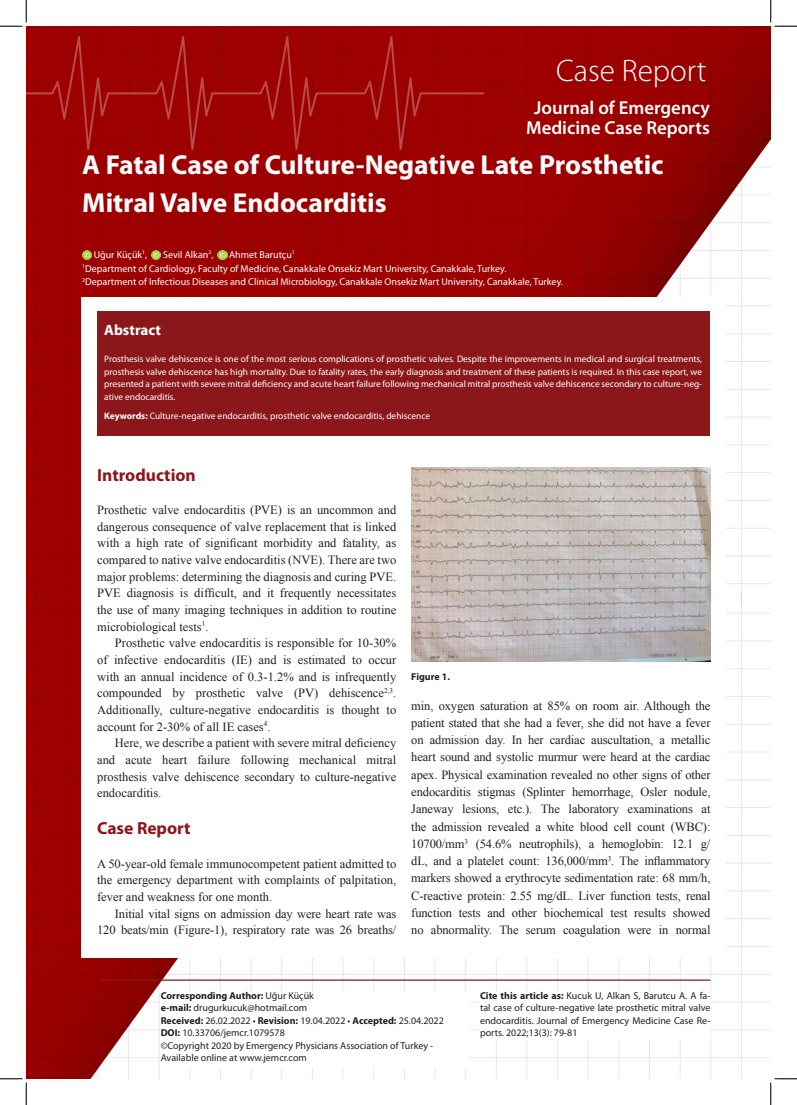
<style>
.page{position:relative;width:797px;height:1105px;background:#fff}
.page>*{position:absolute;margin:0;border:0;box-sizing:border-box;transform-origin:0 0}
.t1{font:300 31.25px "Myriad Pro";color:#fff}
.t2{font:700 27.5px "Myriad Pro";color:#fff}
.t3{font:600 18.75px "Myriad Pro";color:#fff}
.metin{font:700 17.5px "Myriad Pro";color:#8c171a}
.t4{font:700 15px "Myriad Pro";color:#fff}
.metin-2{font:12.5px/16.6px "Times New Roman";color:#231f20;text-align:justify}
.t5{font:10px/12.5px "Myriad Pro";color:#231f20}
.t6{font:10px "Myriad Pro";color:#fff}
.t7{font:700 10px "Myriad Pro";color:#231f20}
.t8{font:9.38px/12.5px "Myriad Pro";color:#fff;text-align:justify}
.s1{font-weight:700}
.s2{font-weight:400}
</style>
<div class="page">
<img style="left:26px;top:26px;width:744px;height:1053px">
<div style="left:82px;top:297px;width:643px;height:661px;background:#fff"></div>
<div style="left:161px;top:991px;width:309px;height:77px;background:#fff"></div>
<div style="left:480px;top:991px;width:230px;height:49px;background:#fff"></div>
<div style="left:98px;top:311px;width:611px;height:125px;background:#8c171a"></div>
<svg style="left:82px;top:250px;width:10px;height:9px"></svg>
<svg style="left:151px;top:250px;width:10px;height:9px"></svg>
<svg style="left:218px;top:250px;width:9px;height:9px"></svg>
<hr style="left:98px;top:979px;width:612px;height:2px;background:#8c171a">
<img style="left:411px;top:467px;width:299px;height:195px">
<svg style="left:0;top:0;width:27px;height:27px"></svg>
<svg style="left:0;top:1078px;width:27px;height:27px"></svg>
<svg style="left:770px;top:0;width:27px;height:27px"></svg>
<svg style="left:770px;top:1078px;width:27px;height:27px"></svg>
<p class="t1" style="left:556px;top:53px;width:152px">Case Report</p>
<p class="t3" style="left:534px;top:96px;width:177px">Journal of Emergency</p>
<p class="t3" style="left:526px;top:116px;width:185px">Medicine Case Reports</p>
<p class="t2" style="left:82px;top:147px;width:583px">A Fatal Case of Culture-Negative Late Prosthetic</p>
<p class="t2" style="left:82px;top:185px;width:306px">Mitral Valve Endocarditis</p>
<p class="t6" style="left:94px;top:248px;width:55px">Uğur Küçük<sup>1</sup>,</p>
<p class="t6" style="left:163px;top:248px;width:52px">Sevil Alkan<sup>2</sup>,</p>
<p class="t6" style="left:229px;top:248px;width:67px">Ahmet Barutçu<sup>1</sup></p>
<p class="t6" style="left:82px;top:262px;width:426px"><sup>1</sup>Department of Cardiology, Faculty of Medicine, Canakkale Onsekiz Mart University, Canakkale, Turkey.</p>
<p class="t6" style="left:82px;top:276px;width:482px"><sup>2</sup>Department of Infectious Diseases and Clinical Microbiology, Canakkale Onsekiz Mart University, Canakkale, Turkey.</p>
<p class="t4" style="left:104px;top:320px;width:58px">Abstract</p>
<p class="t8" style="left:104px;top:352px;width:599px">Prosthesis valve dehiscence is one of the most serious complications of prosthetic valves. Despite the improvements in medical and surgical treatments, prosthesis valve dehiscence has high mortality. Due to fatality rates, the early diagnosis and treatment of these patients is required. In this case report, we presented a patient with severe mitral deficiency and acute heart failure following mechanical mitral prosthesis valve dehiscence secondary to culture-neg&shy;ative endocarditis.</p>
<p class="t8" style="left:104px;top:410px;width:327px"><span class="s1">Keywords:</span> Culture-negative endocarditis, prosthetic valve endocarditis, dehiscence</p>
<p class="metin" style="left:97px;top:463px;width:100px">Introduction</p>
<p class="metin-2" style="left:97px;top:501px;width:301px">Prosthetic valve endocarditis (PVE) is an uncommon and dangerous consequence of valve replacement that is linked with a high rate of significant morbidity and fatality, as compared to native valve endocarditis (NVE). There are two major problems: determining the diagnosis and curing PVE.<br>PVE diagnosis is difficult, and it frequently necessitates the use of many imaging techniques in addition to routine microbiological tests<sup>1</sup>.</p>
<p class="metin-2" style="left:97px;top:634px;width:301px;text-indent:18px">Prosthetic valve endocarditis is responsible for 10-30% of infective endocarditis (IE) and is estimated to occur with an annual incidence of 0.3-1.2% and is infrequently compounded by prosthetic valve (PV) dehiscence<sup>2,3</sup>.<br>Additionally, culture-negative endocarditis is thought to account for 2-30% of all IE cases<sup>4</sup>.</p>
<p class="metin-2" style="left:97px;top:734px;width:301px;text-indent:18px">Here, we describe a patient with severe mitral deficiency and acute heart failure following mechanical mitral prosthesis valve dehiscence secondary to culture-negative endocarditis.</p>
<p class="metin" style="left:97px;top:817px;width:95px">Case Report</p>
<p class="metin-2" style="left:97px;top:855px;width:301px">A 50-year-old female immunocompetent patient admitted to the emergency department with complaints of palpitation, fever and weakness for one month.</p>
<p class="metin-2" style="left:97px;top:905px;width:301px;text-align:right">Initial vital signs on admission day were heart rate was<br>120 beats/min (Figure-1), respiratory rate was 26 breaths/</p>
<p class="t7" style="left:411px;top:670px;width:40px">Figure 1.</p>
<p class="metin-2" style="left:411px;top:696px;width:301px;line-height:17.2px">min, oxygen saturation at 85% on room air. Although the patient stated that she had a fever, she did not have a fever on admission day. In her cardiac auscultation, a metallic heart sound and systolic murmur were heard at the cardiac apex. Physical examination revealed no other signs of other endocarditis stigmas (Splinter hemorrhage, Osler nodule, Janeway lesions, etc.). The laboratory examinations at the admission revealed a white blood cell count (WBC):<br>10700/mm<sup>3</sup> (54.6% neutrophils), a hemoglobin: 12.1 g/ dL, and a platelet count: 136,000/mm<sup>3</sup>. The inflammatory markers showed a erythrocyte sedimentation rate: 68 mm/h, C-reactive protein: 2.55 mg/dL. Liver function tests, renal function tests and other biochemical test results showed no abnormality. The serum coagulation were in normal</p>
<p class="t7" style="left:161px;top:989px;width:155px">Corresponding Author: <span class="s2">Uğur Küçük</span></p>
<p class="t5" style="left:161px;top:1002px;width:148px"><span class="s1">e-mail:</span> drugurkucuk@hotmail.com</p>
<p class="t5" style="left:161px;top:1014px;width:285px"><span class="s1">Received:</span> 26.02.2022 • <span class="s1">Revision:</span> 19.04.2022 • <span class="s1">Accepted:</span> 25.04.2022</p>
<p class="t5" style="left:161px;top:1027px;width:126px"><span class="s1">DOI:</span> 10.33706/jemcr.1079578</p>
<p class="t5" style="left:161px;top:1039px;width:274px">©Copyright 2020 by Emergency Physicians Association of Turkey -<br>Available online at www.jemcr.com</p>
<p class="t5" style="left:480px;top:989px;width:232px;text-align:justify"><span class="s1">Cite this article as:</span> Kucuk U, Alkan S, Barutcu A. A fa&shy;tal case of culture-negative late prosthetic mitral valve endocarditis. Journal of Emergency Medicine Case Re&shy;ports. 2022;13(3): 79-81</p>
</div>
